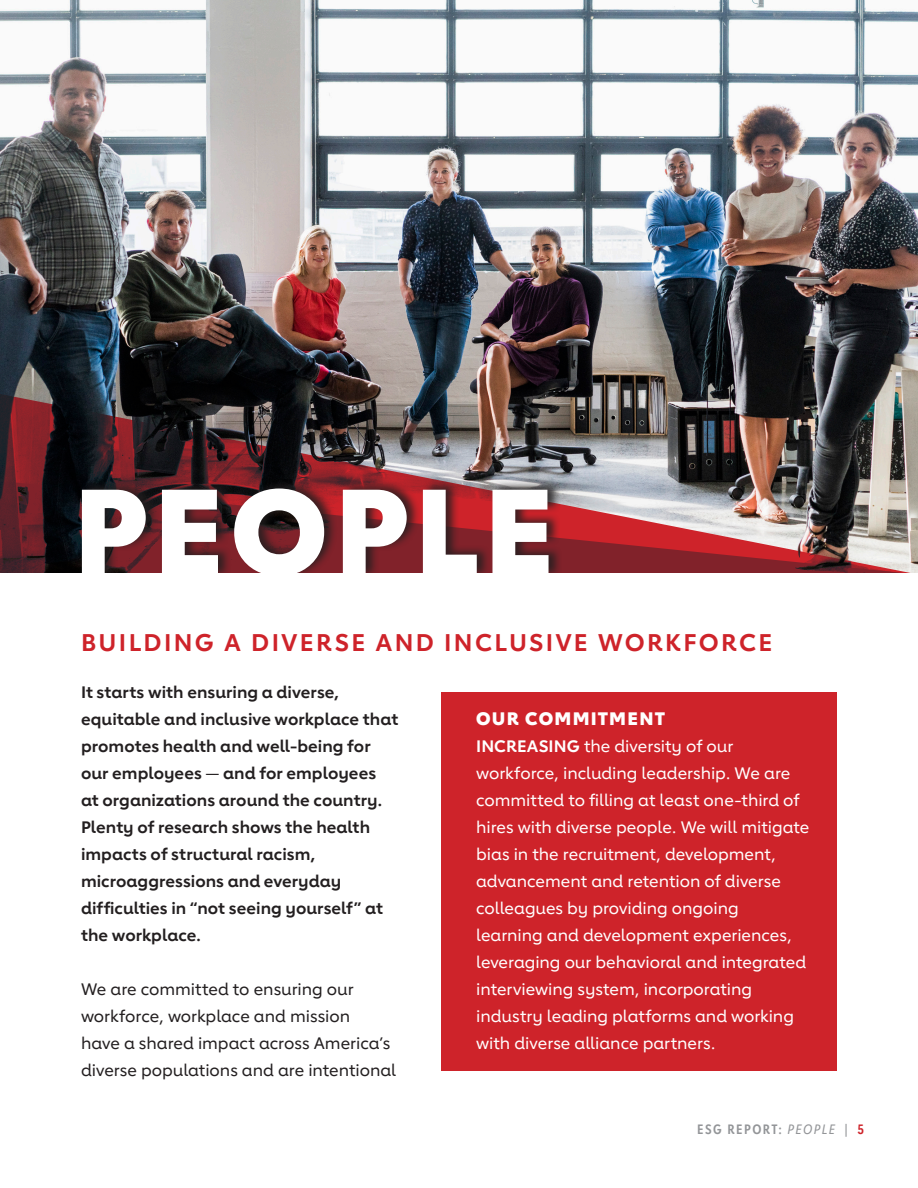
<style>
.page{position:relative;width:918px;height:1188px;background:#fff}
.page>*{position:absolute;margin:0;border:0;box-sizing:border-box;transform-origin:0 0}
.Shadowed_Section_tit{font:800 120px "Lub Dub";letter-spacing:.045em;color:#fff}
.Subsection_title_-_H{font:700 24px "Lub Dub";letter-spacing:.1em;color:#ce232a}
.t1{font:800 18px "Lub Dub";letter-spacing:.07em;color:#fff}
.t2{font:500 16.5px/27px "Lub Dub";color:#fff}
.t3{font:700 16.5px/27px "Lub Dub";letter-spacing:.005em;color:#231f20}
.t4{font:500 16.5px/27px "Lub Dub";color:#231f20}
.t5{font:700 13.5px "Lub Dub Condensed";letter-spacing:.11em;color:#939598}
.s1{font-family:"Lub Dub Condensed";font-weight:400}
.s2{font-weight:700}
.s3{font-weight:400;font-style:italic}
.s4{font-weight:400}
.s5{color:#ce232a}
</style>
<div class="page">
<img style="left:0;top:0;width:918px;height:394px">
<img style="left:0;top:394px;width:918px;height:87px">
<img style="left:0;top:481px;width:918px;height:92px">
<div style="left:81px;top:478px;width:482px;height:103px;background:#231f20;opacity:.83"></div>
<div style="left:0;top:573px;width:918px;height:26px;background:#fff"></div>
<div style="left:442px;top:693px;width:395px;height:378px;background:#ce232a"></div>
<h2 class="Shadowed_Section_tit" style="left:74px;top:459px;width:483px">PEOPLE</h2>
<h3 class="Subsection_title_-_H" style="left:81px;top:628px;width:693px">BUILDING A DIVERSE AND INCLUSIVE WORKFORCE</h3>
<p class="t3" style="left:81px;top:679px;width:319px">It starts with ensuring a diverse, equitable and inclusive workplace that promotes health and well-being for our employees <span class="s1">—</span> and for employees<br>at organizations around the country.<br>Plenty of research shows the health impacts of structural racism, microaggressions and everyday difficulties in “not seeing yourself” at the workplace.</p>
<p class="t4" style="left:81px;top:976px;width:317px">We are committed to ensuring our workforce, workplace and mission<br>have a shared impact across America’s diverse populations and are intentional</p>
<p class="t1" style="left:476px;top:707px;width:190px">OUR COMMITMENT</p>
<p class="t2" style="left:476px;top:732px;width:335px"><span class="s2">INCREASING</span> the diversity of our workforce, including leadership. We are committed to filling at least one-third of hires with diverse people. We will mitigate bias in the recruitment, development, advancement and retention of diverse colleagues by providing ongoing learning and development experiences, leveraging our behavioral and integrated interviewing system, incorporating industry leading platforms and working with diverse alliance partners.</p>
<p class="t5" style="left:697px;top:1121px;width:168px">ESG REPORT: <span class="s3">PEOPLE</span> <span class="s4">|</span> <span class="s5">5</span></p>
</div>
